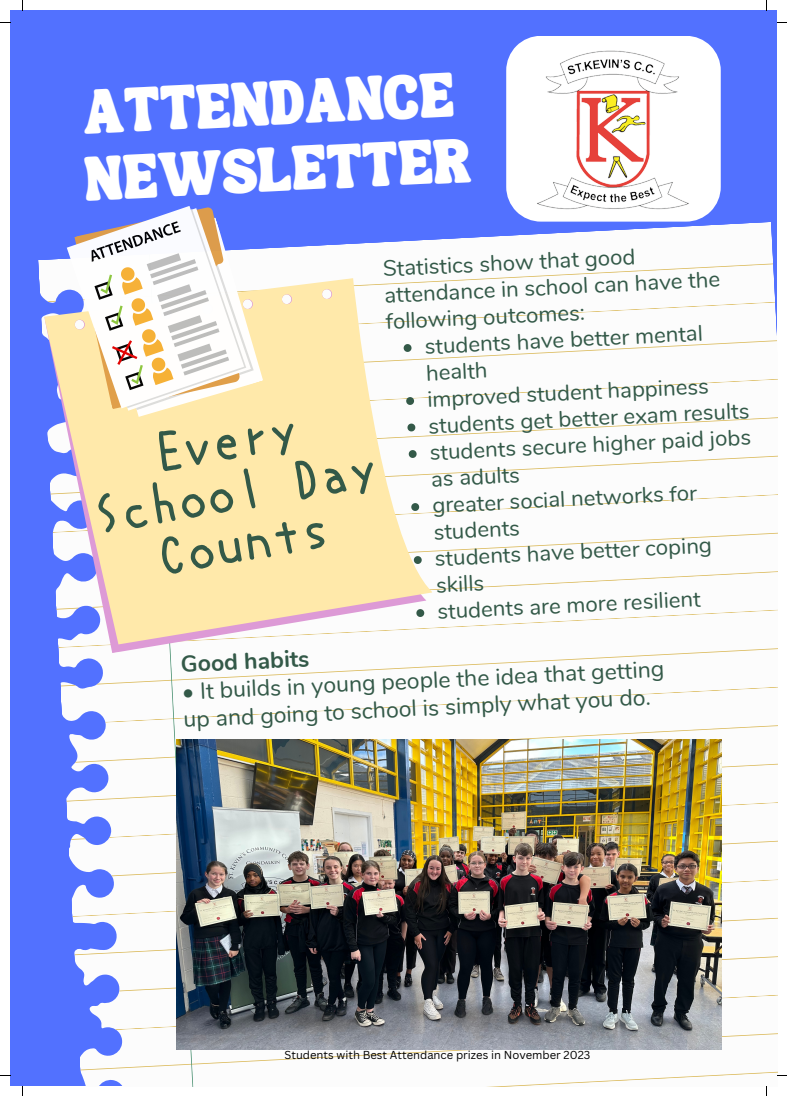
<style>
.page{position:relative;width:787px;height:1096px;background:#fff}
.page>*{position:absolute;margin:0;border:0;box-sizing:border-box;transform-origin:0 0}
.t1{font:57.5px/51.5px "uzura font";color:#335948;text-align:center}
.t2{font:30.62px "TANSONGBIRD";color:#fff}
.t3{font:23px/27.6px "Nunito";color:#335948}
.t4{font:700 23px "Nunito";color:#335948}
.t5{font:22.25px/26px "Nunito";color:#335948}
.t6{font:11.25px "Canva Sans";color:#000}
</style>
<div class="page">
<div style="left:10px;top:10px;width:767px;height:1076px;background:#5271ff"></div>
<svg style="left:506px;top:36px;width:215px;height:173px;background:#f4f6ff"></svg>
<img style="left:533px;top:48px;width:162px;height:161px">
<img style="left:48px;top:209px;width:739px;height:886px">
<p class="t2" style="left:83px;top:106px;width:372px;rotate:-3deg">ATTENDANCE</p>
<p class="t2" style="left:84px;top:173px;width:388px;rotate:-3deg">NEWSLETTER</p>
<p class="t5" style="left:382px;top:256px;width:338px;line-height:26.5px;rotate:-3deg">Statistics show that good attendance in school can have the following outcomes:</p>
<p class="t5" style="left:424px;top:334px;width:280px;rotate:-3deg">students have better mental health</p>
<p class="t5" style="left:427px;top:387px;width:283px;rotate:-3deg">improved student happiness</p>
<p class="t5" style="left:428px;top:414px;width:323px;rotate:-3deg">students get better exam results</p>
<p class="t1" style="left:80px;top:438px;width:289px;rotate:-10deg">Every<br>School Day<br>Counts</p>
<p class="t5" style="left:429px;top:440px;width:323px;rotate:-3deg">students secure higher paid jobs as adults</p>
<p class="t5" style="left:432px;top:493px;width:266px;rotate:-3deg">greater social networks for students</p>
<p class="t5" style="left:434px;top:546px;width:279px;rotate:-3deg">students have better coping skills</p>
<p class="t5" style="left:437px;top:599px;width:265px;rotate:-3deg">students are more resilient</p>
<p class="t4" style="left:180px;top:649px;width:130px;rotate:-3deg">Good habits</p>
<p class="t3" style="left:181px;top:679px;width:484px;rotate:-3deg">• It builds in young people the idea that getting up and going to school is simply what you do.</p>
<p class="t6" style="left:285px;top:1046px;width:307px">Students with Best Attendance prizes in November 2023</p>
</div>
